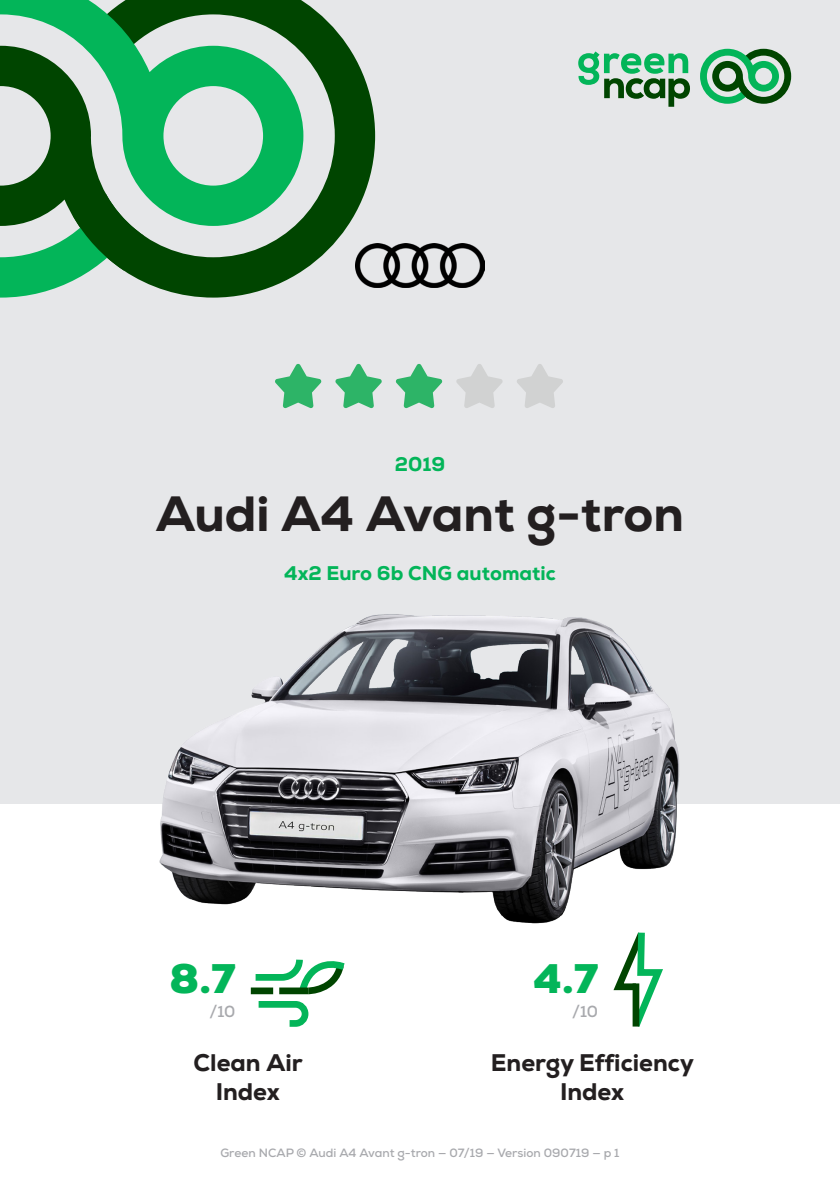
<style>
.page{position:relative;width:840px;height:1191px;background:#fff}
.page>*{position:absolute;margin:0;border:0;box-sizing:border-box;transform-origin:0 0}
.t1{font:800 49.4px "Nexa";color:#231f20}
.t2{font:900 40px "Nexa";color:#03b559}
.t3{font:800 24px/28.8px "Nexa";color:#231f20;text-align:center}
.Subtitle{font:800 19.8px "Nexa";color:#03b559}
.t4{font:700 16px "Nexa";color:#a8a9ad}
.AdditionalInfo{font:700 12px "Nexa";color:#a8a9ad}
</style>
<div class="page">
<div style="left:0;top:0;width:839px;height:803px;background:#e6e7e9"></div>
<svg style="left:303px;top:1px;width:72px;height:270px;fill:#004500"></svg>
<svg style="left:0;top:0;width:303px;height:297px"></svg>
<svg style="left:73px;top:194px;width:71px;height:77px"></svg>
<svg style="left:578px;top:51px;width:111px;height:56px"></svg>
<svg style="left:700px;top:49px;width:90px;height:55px"></svg>
<img style="left:145px;top:614px;width:549px;height:310px">
<svg style="left:250px;top:959px;width:95px;height:68px"></svg>
<div style="left:279px;top:987px;width:29px;height:7px;background:#004500"></div>
<svg style="left:613px;top:932px;width:50px;height:95px"></svg>
<div style="left:632px;top:983px;width:7px;height:43px;background:#004500"></div>
<img style="left:355px;top:243px;width:129px;height:45px">
<svg style="left:275px;top:363px;width:47px;height:46px"></svg>
<svg style="left:335px;top:363px;width:47px;height:46px"></svg>
<svg style="left:395px;top:364px;width:47px;height:45px"></svg>
<svg style="left:456px;top:364px;width:47px;height:44px"></svg>
<svg style="left:517px;top:364px;width:46px;height:44px"></svg>
<p class="Subtitle" style="left:394px;top:452px;width:52px">2019</p>
<p class="t1" style="left:156px;top:482px;width:529px">Audi A4 Avant g-tron</p>
<p class="Subtitle" style="left:284px;top:560px;width:273px">4x2 Euro 6b CNG automatic</p>
<p class="t2" style="left:169px;top:952px;width:67px">8.7</p>
<p class="t4" style="left:209px;top:1001px;width:28px">/10</p>
<p class="t3" style="left:193px;top:1048px;width:111px">Clean Air<br>Index</p>
<p class="t2" style="left:533px;top:952px;width:66px">4.7</p>
<p class="t4" style="left:571px;top:1001px;width:28px">/10</p>
<p class="t3" style="left:490px;top:1048px;width:204px">Energy Efficiency</p>
<p class="t3" style="left:559px;top:1077px;width:66px">Index</p>
<p class="AdditionalInfo" style="left:220px;top:1145px;width:400px">Green NCAP © Audi A4 Avant g-tron — 07/19 — Version 090719 — p 1</p>
</div>
